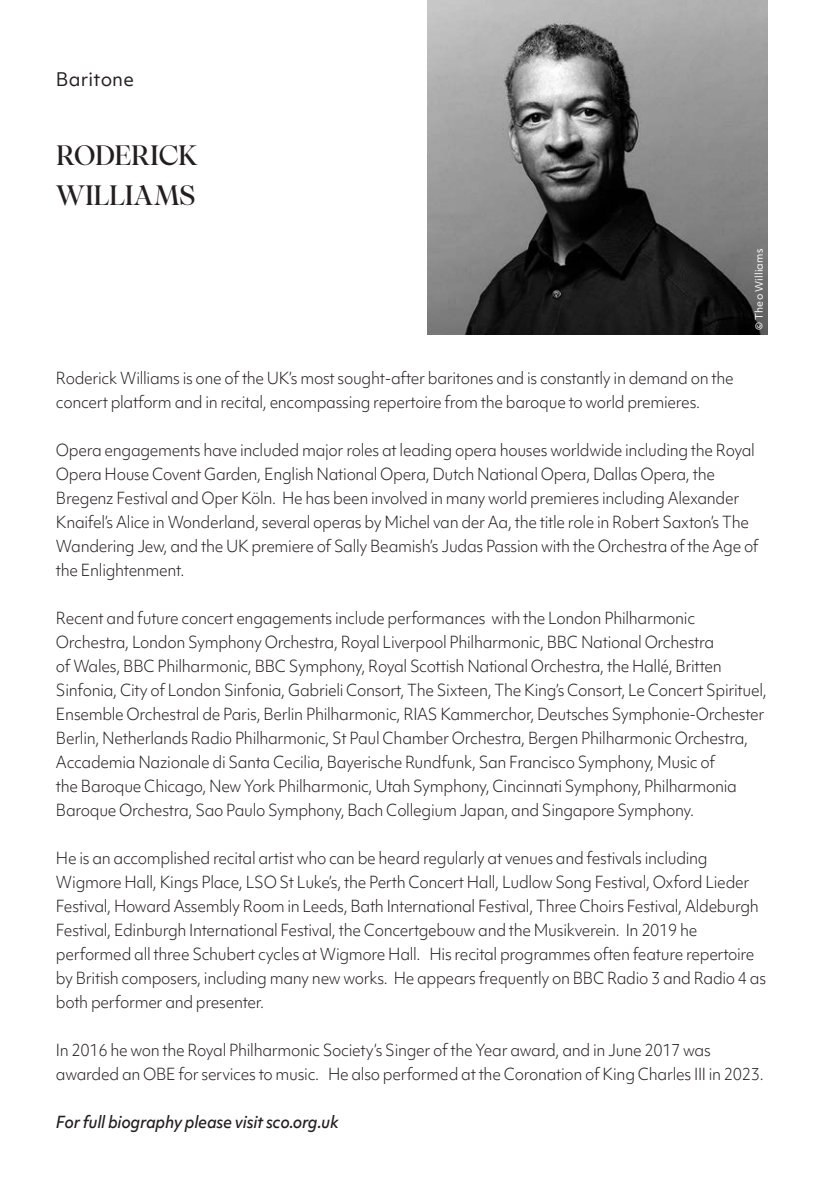
<style>
.page{position:relative;width:840px;height:1191px;background:#fff}
.page>*{position:absolute;margin:0;border:0;box-sizing:border-box;transform-origin:0 0}
.Circular__Book___27pt{font:500 28px/40px "PP Pangaia";color:#231f20}
.t1{font:18px "Objektiv Mk 1";letter-spacing:.01em;color:#231f20}
.t2{font:300 16px/24px "Objektiv Mk 1";letter-spacing:-.02em;color:#231f20;scale:.93 1}
.t3{font:italic 500 16px "Objektiv Mk 1";letter-spacing:-.02em;color:#231f20;scale:.95 1}
.Circular__Book___27pt-2{font:10px "Objektiv Mk 1";letter-spacing:.015em;color:#fff}
</style>
<div class="page">
<img style="left:427px;top:0;width:340px;height:334px">
<p class="t1" style="left:56px;top:66px;width:80px">Baritone</p>
<p class="Circular__Book___27pt" style="left:57px;top:134px;width:142px">RODERICK<br>WILLIAMS</p>
<p class="Circular__Book___27pt-2" style="left:751px;top:330px;width:83px;rotate:-90deg">© Theo Williams</p>
<p class="t2" style="left:56px;top:366px;width:729px">Roderick Williams is one of the UK’s most sought-after baritones and is constantly in demand on the concert platform and in recital, encompassing repertoire from the baroque to world premieres.</p>
<p class="t2" style="left:56px;top:438px;width:756px">Opera engagements have included major roles at leading opera houses worldwide including the Royal Opera House Covent Garden, English National Opera, Dutch National Opera, Dallas Opera, the Bregenz Festival and Oper Köln. He has been involved in many world premieres including Alexander Knaifel’s Alice in Wonderland, several operas by Michel van der Aa, the title role in Robert Saxton’s The Wandering Jew, and the UK premiere of Sally Beamish’s Judas Passion with the Orchestra of the Age of the Enlightenment.</p>
<p class="t2" style="left:56px;top:606px;width:765px">Recent and future concert engagements include performances with the London Philharmonic Orchestra, London Symphony Orchestra, Royal Liverpool Philharmonic, BBC National Orchestra<br>of Wales, BBC Philharmonic, BBC Symphony, Royal Scottish National Orchestra, the Hallé, Britten Sinfonia, City of London Sinfonia, Gabrieli Consort, The Sixteen, The King’s Consort, Le Concert Spirituel, Ensemble Orchestral de Paris, Berlin Philharmonic, RIAS Kammerchor, Deutsches Symphonie-Orchester Berlin, Netherlands Radio Philharmonic, St Paul Chamber Orchestra, Bergen Philharmonic Orchestra, Accademia Nazionale di Santa Cecilia, Bayerische Rundfunk, San Francisco Symphony, Music of<br>the Baroque Chicago, New York Philharmonic, Utah Symphony, Cincinnati Symphony, Philharmonia Baroque Orchestra, Sao Paulo Symphony, Bach Collegium Japan, and Singapore Symphony.</p>
<p class="t2" style="left:56px;top:846px;width:764px">He is an accomplished recital artist who can be heard regularly at venues and festivals including Wigmore Hall, Kings Place, LSO St Luke’s, the Perth Concert Hall, Ludlow Song Festival, Oxford Lieder Festival, Howard Assembly Room in Leeds, Bath International Festival, Three Choirs Festival, Aldeburgh Festival, Edinburgh International Festival, the Concertgebouw and the Musikverein. In 2019 he performed all three Schubert cycles at Wigmore Hall. His recital programmes often feature repertoire by British composers, including many new works. He appears frequently on BBC Radio 3 and Radio 4 as both performer and presenter.</p>
<p class="t2" style="left:56px;top:1038px;width:762px">In 2016 he won the Royal Philharmonic Society’s Singer of the Year award, and in June 2017 was awarded an OBE for services to music. He also performed at the Coronation of King Charles III in 2023.</p>
<p class="t3" style="left:56px;top:1111px;width:299px">For full biography please visit sco.org.uk</p>
</div>
